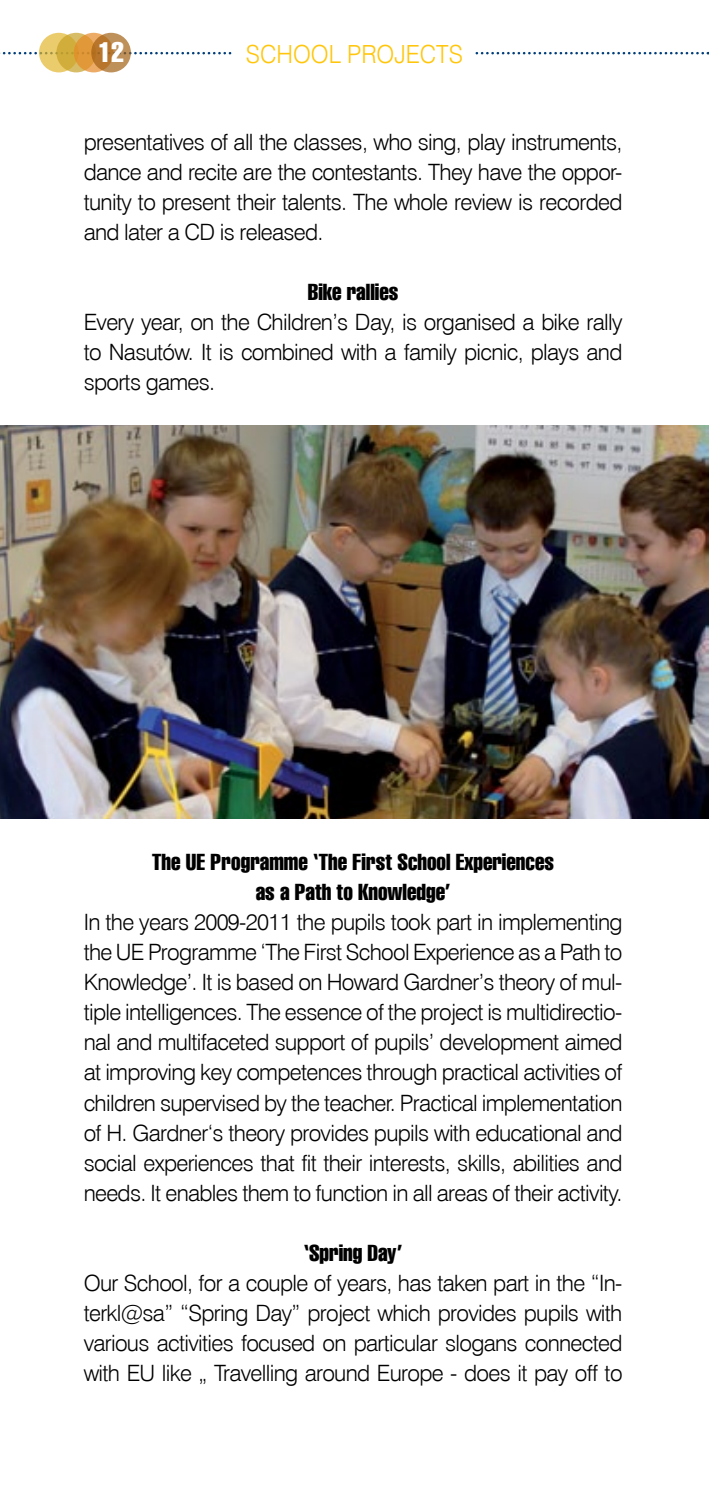
<style>
.page{position:relative;width:709px;height:1489px;background:#fff}
.page>*{position:absolute;margin:0;border:0;box-sizing:border-box;transform-origin:0 0}
.t1{font:27.5px "Swis 911 Cm EU Normal";color:#fff}
.t2{font:25px "Swis 721 Lt EU Normal";color:#ffc60b;scale:.94 1}
.t3{font:22.5px/30px "Swis 721 Lt EU Normal";letter-spacing:-.03em;color:#000;text-align:justify}
.t4{font:22.5px/30px "Swis 911 Cm EU Normal";color:#000;text-align:center}
</style>
<div class="page">
<svg style="left:0;top:52px;width:708px;height:2px"></svg>
<svg style="left:39px;top:33px;width:40px;height:39px"></svg>
<svg style="left:56px;top:33px;width:40px;height:39px"></svg>
<svg style="left:74px;top:33px;width:39px;height:39px"></svg>
<svg style="left:91px;top:33px;width:40px;height:39px"></svg>
<img style="left:0;top:425px;width:709px;height:394px">
<div style="left:234px;top:43px;width:241px;height:23px;background:#fff"></div>
<p class="t1" style="left:98px;top:36px;width:27px">12</p>
<p class="t2" style="left:246px;top:39px;width:232px">SCHOOL PROJECTS</p>
<p class="t3" style="left:84px;top:127px;width:540px">presentatives of all the classes, who sing, play instruments, dance and recite are the contestants. They have the oppor&shy;tunity to present their talents. The whole review is recorded and later a CD is released.</p>
<p class="t4" style="left:308px;top:278px;width:92px">Bike rallies</p>
<p class="t3" style="left:84px;top:307px;width:540px">Every year, on the Children’s Day, is organised a bike rally to Nasutów. It is combined with a family picnic, plays and sports games.</p>
<p class="t4" style="left:152px;top:848px;width:403px">The UE Programme ‘The First School Experiences as a Path to Knowledge’</p>
<p class="t3" style="left:84px;top:907px;width:540px">In the years 2009-2011 the pupils took part in implementing the UE Programme ‘The First School Experience as a Path to Knowledge’. It is based on Howard Gardner’s theory of mul&shy;tiple intelligences. The essence of the project is multidirectio&shy;nal and multifaceted support of pupils’ development aimed at improving key competences through practical activities of children supervised by the teacher. Practical implementation of H. Gardner‘s theory provides pupils with educational and social experiences that fit their interests, skills, abilities and needs. It enables them to function in all areas of their activity.</p>
<p class="t4" style="left:304px;top:1238px;width:100px">‘Spring Day’</p>
<p class="t3" style="left:84px;top:1267px;width:540px">Our School, for a couple of years, has taken part in the “In&shy;terkl@sa” “Spring Day” project which provides pupils with various activities focused on particular slogans connected with EU like „ Travelling around Europe - does it pay off to</p>
</div>
